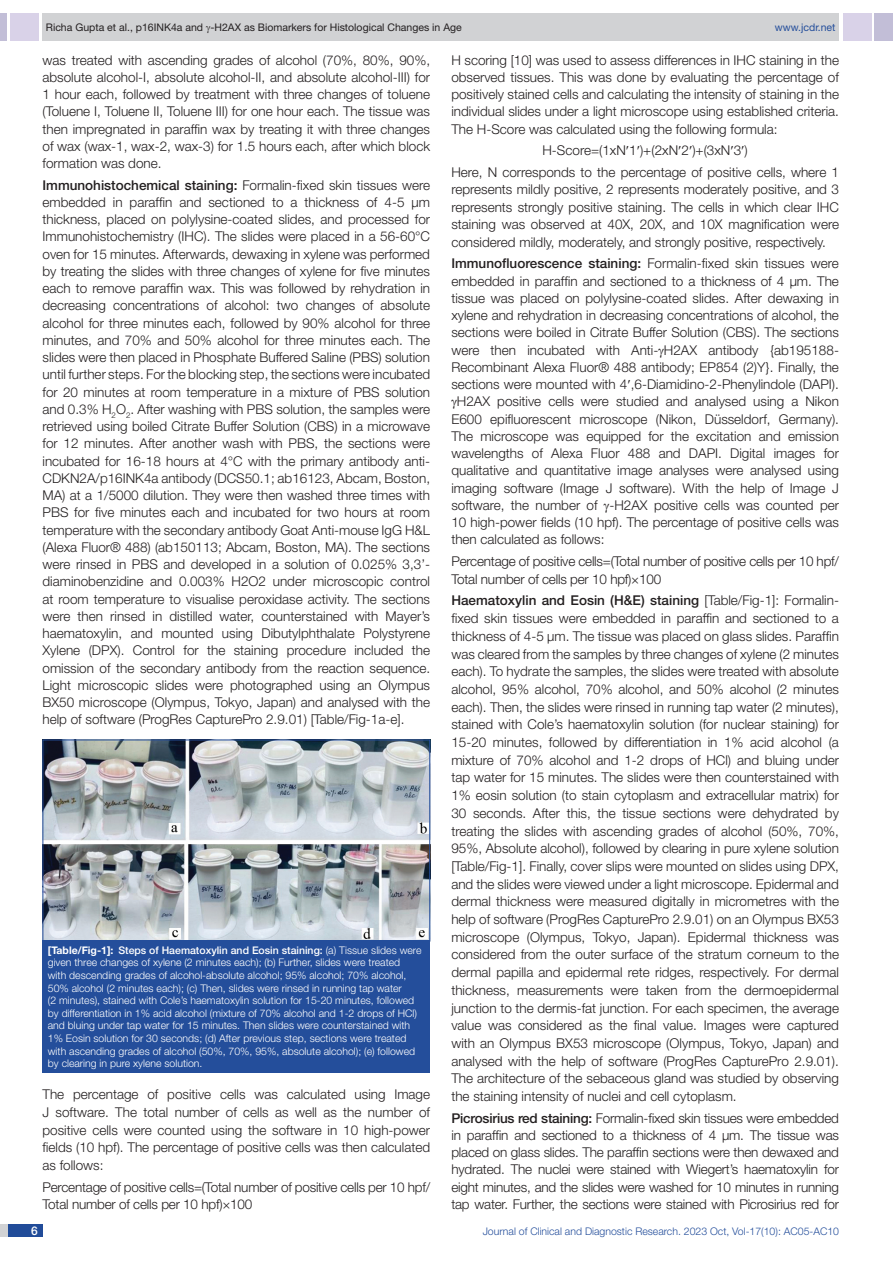
<style>
.page{position:relative;width:893px;height:1263px;background:#fff}
.page>*{position:absolute;margin:0;border:0;box-sizing:border-box;transform-origin:0 0}
.Body_text{font:300 13.5px/17.2px "Helvetica Neue";color:#231f20;text-align:justify}
.t1{font:500 12px "Helvetica Neue";color:#fff}
.TABLE_FIG{font:300 10.5px/12.6px "Helvetica Neue";color:#fff}
.t2{font:10.5px "Helvetica Neue";color:#231f20}
.t3{font:300 10.5px "Helvetica Neue";color:#244e9b}
.t4{font:10.5px "Helvetica Neue";color:#244e9b}
.s1{font-weight:500}
.s2{font-weight:700}
</style>
<div class="page">
<div style="left:0;top:13px;width:7px;height:28px;background:#c2bed7"></div>
<div style="left:10px;top:13px;width:29px;height:28px;background:#d9d2e8"></div>
<div style="left:43px;top:13px;width:796px;height:28px;background:#d1d2d4"></div>
<div style="left:875px;top:13px;width:18px;height:28px;background:#c2bed7"></div>
<div style="left:843px;top:13px;width:29px;height:28px;background:#d9d2e8"></div>
<div style="left:0;top:1224px;width:43px;height:13px;background:#d1d2d4"></div>
<div style="left:8px;top:1224px;width:35px;height:13px;background:#214c99"></div>
<img style="left:45px;top:742px;width:383px;height:197px">
<div style="left:43px;top:740px;width:387px;height:201px;border:1px solid #244e9b"></div>
<div style="left:43px;top:940px;width:387px;height:132px;background:#244e9b"></div>
<p class="t2" style="left:46px;top:21px;width:418px">Richa Gupta et al., p16INK4a and -H2AX as Biomarkers for Histological Changes in Age</p>
<p class="t4" style="left:775px;top:21px;width:62px">www.jcdr.net</p>
<p class="Body_text" style="left:43px;top:51px;width:389px">was treated with ascending grades of alcohol (70%, 80%, 90%, absolute alcohol-I, absolute alcohol-II, and absolute alcohol-III) for 1 hour each, followed by treatment with three changes of toluene (Toluene I, Toluene II, Toluene III) for one hour each. The tissue was then impregnated in paraffin wax by treating it with three changes of wax (wax-1, wax-2, wax-3) for 1.5 hours each, after which block formation was done.</p>
<p class="Body_text" style="left:43px;top:176px;width:389px"><span class="s1">Immunohistochemical staining:</span> Formalin-fixed skin tissues were embedded in paraffin and sectioned to a thickness of 4-5 μm thickness, placed on polylysine-coated slides, and processed for Immunohistochemistry (IHC). The slides were placed in a 56-60°C oven for 15 minutes. Afterwards, dewaxing in xylene was performed by treating the slides with three changes of xylene for five minutes each to remove paraffin wax. This was followed by rehydration in decreasing concentrations of alcohol: two changes of absolute alcohol for three minutes each, followed by 90% alcohol for three minutes, and 70% and 50% alcohol for three minutes each. The slides were then placed in Phosphate Buffered Saline (PBS) solution until further steps. For the blocking step, the sections were incubated for 20 minutes at room temperature in a mixture of PBS solution and 0.3% H<sub>2</sub>O<sub>2</sub>. After washing with PBS solution, the samples were retrieved using boiled Citrate Buffer Solution (CBS) in a microwave for 12 minutes. After another wash with PBS, the sections were incubated for 16-18 hours at 4°C with the primary antibody anti-CDKN2A/p16INK4a antibody (DCS50.1; ab16123, Abcam, Boston, MA) at a 1/5000 dilution. They were then washed three times with PBS for five minutes each and incubated for two hours at room temperature with the secondary antibody Goat Anti-mouse IgG H&amp;L (Alexa Fluor® 488) (ab150113; Abcam, Boston, MA). The sections were rinsed in PBS and developed in a solution of 0.025% 3,3’- diaminobenzidine and 0.003% H2O2 under microscopic control at room temperature to visualise peroxidase activity. The sections were then rinsed in distilled water, counterstained with Mayer’s haematoxylin, and mounted using Dibutylphthalate Polystyrene Xylene (DPX). Control for the staining procedure included the omission of the secondary antibody from the reaction sequence.<br>Light microscopic slides were photographed using an Olympus BX50 microscope (Olympus, Tokyo, Japan) and analysed with the help of software (ProgRes CapturePro 2.9.01) [Table/Fig-1a-e].</p>
<p class="TABLE_FIG" style="left:48px;top:943px;width:375px"><span class="s2">[Table/Fig-1]:</span> <span class="s1">Steps of Haematoxylin and Eosin staining:</span> (a) Tissue slides were given three changes of xylene (2 minutes each); (b) Further, slides were treated<br>with descending grades of alcohol-absolute alcohol; 95% alcohol; 70% alcohol, 50% alcohol (2 minutes each); (c) Then, slides were rinsed in running tap water<br>(2 minutes), stained with Cole’s haematoxylin solution for 15-20 minutes, followed by differentiation in 1% acid alcohol (mixture of 70% alcohol and 1-2 drops of HCl) and bluing under tap water for 15 minutes. Then slides were counterstained with 1% Eosin solution for 30 seconds; (d) After previous step, sections were treated with ascending grades of alcohol (50%, 70%, 95%, absolute alcohol); (e) followed by clearing in pure xylene solution.</p>
<p class="Body_text" style="left:43px;top:1085px;width:389px;line-height:17.7px">The percentage of positive cells was calculated using Image J software. The total number of cells as well as the number of positive cells were counted using the software in 10 high-power fields (10 hpf). The percentage of positive cells was then calculated as follows:</p>
<p class="Body_text" style="left:43px;top:1178px;width:389px">Percentage of positive cells=(Total number of positive cells per 10 hpf/<br>Total number of cells per 10 hpf)×100</p>
<p class="Body_text" style="left:451px;top:51px;width:389px">H scoring [10] was used to assess differences in IHC staining in the observed tissues. This was done by evaluating the percentage of positively stained cells and calculating the intensity of staining in the individual slides under a light microscope using established criteria.<br>The H-Score was calculated using the following formula:</p>
<p class="Body_text" style="left:542px;top:141px;width:207px">H-Score=(1xN 1 )+(2xN 2 )+(3xN 3 )</p>
<p class="Body_text" style="left:451px;top:163px;width:389px">Here, N corresponds to the percentage of positive cells, where 1 represents mildly positive, 2 represents moderately positive, and 3 represents strongly positive staining. The cells in which clear IHC staining was observed at 40X, 20X, and 10X magnification were considered mildly, moderately, and strongly positive, respectively.</p>
<p class="Body_text" style="left:451px;top:255px;width:389px"><span class="s1">Immunofluorescence staining:</span> Formalin-fixed skin tissues were</p>
<p class="Body_text" style="left:451px;top:272px;width:389px">embedded in paraffin and sectioned to a thickness of 4 μm. The</p>
<p class="Body_text" style="left:451px;top:289px;width:389px">tissue was placed on polylysine-coated slides. After dewaxing in</p>
<p class="Body_text" style="left:451px;top:306px;width:389px">xylene and rehydration in decreasing concentrations of alcohol, the</p>
<p class="Body_text" style="left:451px;top:324px;width:389px">sections were boiled in Citrate Buffer Solution (CBS). The sections</p>
<p class="Body_text" style="left:451px;top:341px;width:389px">were then incubated with Anti- H2AX antibody {ab195188-</p>
<p class="Body_text" style="left:451px;top:358px;width:389px">Recombinant Alexa Fluor® 488 antibody; EP854 (2)Y}. Finally, the</p>
<p class="Body_text" style="left:451px;top:375px;width:389px">sections were mounted with 4 ,6-Diamidino-2-Phenylindole (DAPI).</p>
<p class="Body_text" style="left:457px;top:393px;width:383px">H2AX positive cells were studied and analysed using a Nikon</p>
<p class="Body_text" style="left:451px;top:410px;width:389px">E600 epifluorescent microscope (Nikon, Düsseldorf, Germany).</p>
<p class="Body_text" style="left:451px;top:427px;width:389px">The microscope was equipped for the excitation and emission</p>
<p class="Body_text" style="left:451px;top:444px;width:389px">wavelengths of Alexa Fluor 488 and DAPI. Digital images for</p>
<p class="Body_text" style="left:451px;top:462px;width:389px">qualitative and quantitative image analyses were analysed using</p>
<p class="Body_text" style="left:451px;top:479px;width:389px">imaging software (Image J software). With the help of Image J</p>
<p class="Body_text" style="left:451px;top:496px;width:389px">software, the number of -H2AX positive cells was counted per</p>
<p class="Body_text" style="left:451px;top:513px;width:389px">10 high-power fields (10 hpf). The percentage of positive cells was</p>
<p class="Body_text" style="left:451px;top:531px;width:155px">then calculated as follows:</p>
<p class="Body_text" style="left:451px;top:552px;width:389px">Percentage of positive cells=(Total number of positive cells per 10 hpf/<br>Total number of cells per 10 hpf)×100</p>
<p class="Body_text" style="left:451px;top:591px;width:389px;line-height:17.7px"><span class="s1">Haematoxylin and Eosin (H&amp;E) staining</span> [Table/Fig-1]: Formalin&shy;fixed skin tissues were embedded in paraffin and sectioned to a thickness of 4-5 μm. The tissue was placed on glass slides. Paraffin was cleared from the samples by three changes of xylene (2 minutes each). To hydrate the samples, the slides were treated with absolute alcohol, 95% alcohol, 70% alcohol, and 50% alcohol (2 minutes each). Then, the slides were rinsed in running tap water (2 minutes), stained with Cole’s haematoxylin solution (for nuclear staining) for 15-20 minutes, followed by differentiation in 1% acid alcohol (a mixture of 70% alcohol and 1-2 drops of HCl) and bluing under tap water for 15 minutes. The slides were then counterstained with 1% eosin solution (to stain cytoplasm and extracellular matrix) for 30 seconds. After this, the tissue sections were dehydrated by treating the slides with ascending grades of alcohol (50%, 70%, 95%, Absolute alcohol), followed by clearing in pure xylene solution [Table/Fig-1]. Finally, cover slips were mounted on slides using DPX, and the slides were viewed under a light microscope. Epidermal and dermal thickness were measured digitally in micrometres with the help of software (ProgRes CapturePro 2.9.01) on an Olympus BX53 microscope (Olympus, Tokyo, Japan). Epidermal thickness was considered from the outer surface of the stratum corneum to the dermal papilla and epidermal rete ridges, respectively. For dermal thickness, measurements were taken from the dermoepidermal junction to the dermis-fat junction. For each specimen, the average value was considered as the final value. Images were captured with an Olympus BX53 microscope (Olympus, Tokyo, Japan) and analysed with the help of software (ProgRes CapturePro 2.9.01).<br>The architecture of the sebaceous gland was studied by observing the staining intensity of nuclei and cell cytoplasm.</p>
<p class="Body_text" style="left:451px;top:1109px;width:389px"><span class="s1">Picrosirius red staining:</span> Formalin-fixed skin tissues were embedded in paraffin and sectioned to a thickness of 4 μm. The tissue was placed on glass slides. The paraffin sections were then dewaxed and hydrated. The nuclei were stained with Wiegert’s haematoxylin for eight minutes, and the slides were washed for 10 minutes in running tap water. Further, the sections were stained with Picrosirius red for</p>
<p class="t1" style="left:31px;top:1223px;width:8px">6</p>
<p class="t3" style="left:483px;top:1225px;width:358px">Journal of Clinical and Diagnostic Research. 2023 Oct, Vol-17(10): AC05-AC10</p>
</div>
